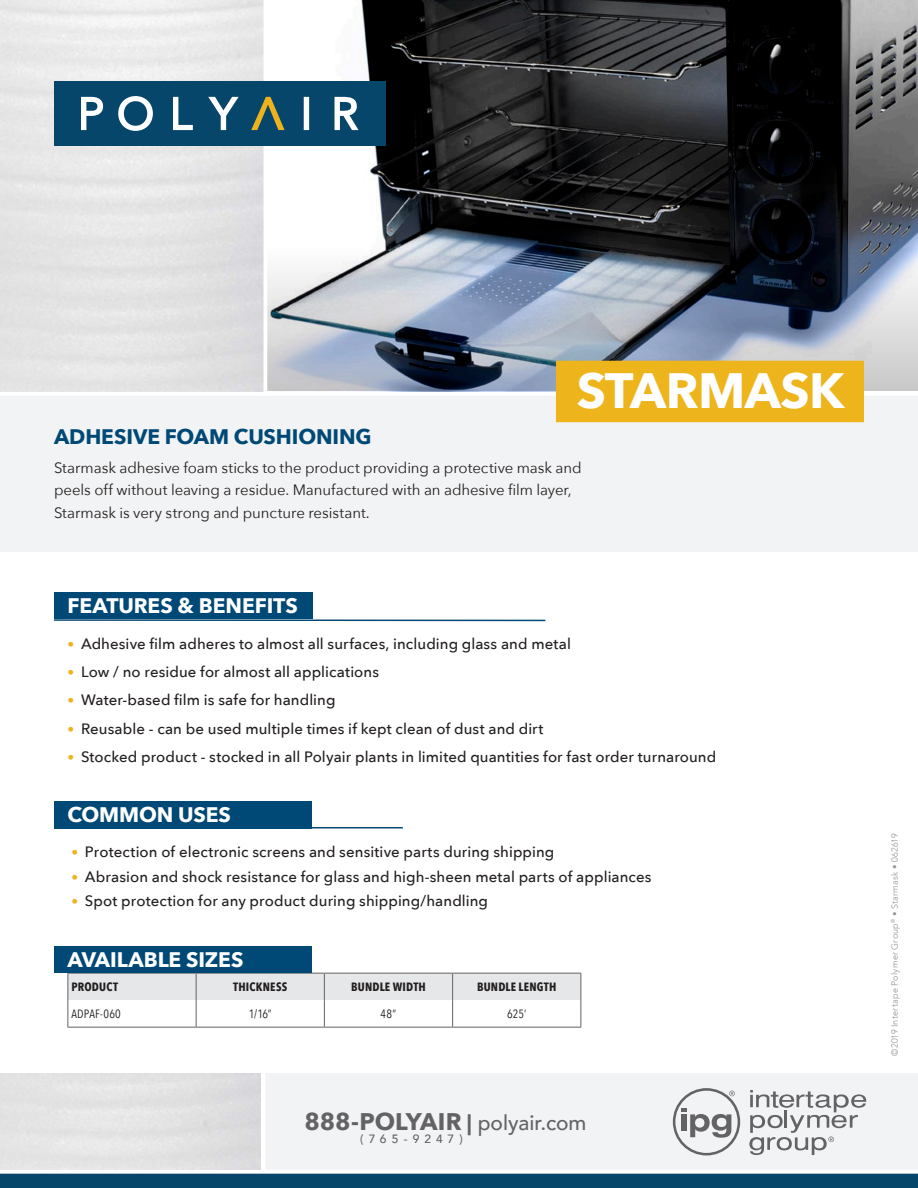
<style>
.page{position:relative;width:918px;height:1188px;background:#fff}
.page>*{position:absolute;margin:0;border:0;box-sizing:border-box;transform-origin:0 0}
.t1{font:700 49.5px "Avenir Next";letter-spacing:-.01em;color:#fff}
.t2{font:700 24px "Avenir Next";letter-spacing:-.005em;color:#636366}
.t3{font:700 21px "Avenir Next";letter-spacing:-.005em;color:#fff}
.t4{font:700 21px "Avenir Next";letter-spacing:-.005em;color:#004976}
.t5{font:500 15px "Avenir Next";letter-spacing:.005em;color:#231f20}
.t6{font:15px/22.5px "Avenir Next";letter-spacing:-.005em;color:#231f20}
.t7{font:700 12px "Avenir Next Condensed";letter-spacing:.015em;color:#231f20}
.t8{font:12px "Avenir Next Condensed";letter-spacing:.02em;color:#231f20}
.t9{font:500 12px "Avenir";letter-spacing:.41em;color:#636366}
.t10{font:300 9px "Avenir";letter-spacing:.03em;color:#939598}
.s1{font-size:13.5px;color:#edb41b}
.s2{font-size:21px}
.s3{font-family:"Avenir";font-weight:500;font-size:21px}
</style>
<div class="page">
<img style="left:361px;top:0;width:557px;height:392px">
<div style="left:0;top:394px;width:918px;height:158px;background:#f2f3f4"></div>
<svg style="left:267px;top:244px;width:651px;height:147px;background:#8b95a5"></svg>
<hr style="left:0;top:392px;width:918px;height:4px;background:#fff">
<div style="left:264px;top:1072px;width:654px;height:98px;background:#f2f3f4"></div>
<hr style="left:262px;top:1070px;width:3px;height:104px;background:#fff">
<div style="left:0;top:1174px;width:918px;height:14px;background:#05466a"></div>
<svg style="left:0;top:1173px;width:918px;height:1px"></svg>
<svg style="left:749px;top:1090px;width:117px;height:65px"></svg>
<svg style="left:673px;top:1088px;width:67px;height:67px"></svg>
<hr style="left:0;top:1069px;width:918px;height:4px;background:#fff">
<div style="left:54px;top:81px;width:332px;height:65px;background:#05466a"></div>
<svg style="left:81px;top:97px;width:22px;height:33px"></svg>
<svg style="left:118px;top:96px;width:35px;height:35px"></svg>
<svg style="left:173px;top:97px;width:20px;height:33px"></svg>
<svg style="left:208px;top:97px;width:31px;height:33px"></svg>
<svg style="left:304px;top:97px;width:5px;height:33px"></svg>
<svg style="left:335px;top:97px;width:24px;height:33px"></svg>
<svg style="left:251px;top:97px;width:34px;height:33px"></svg>
<hr style="left:54px;top:619px;width:491px;height:2px;background:#004976">
<div style="left:54px;top:592px;width:258px;height:27px;background:#004976"></div>
<div style="left:556px;top:361px;width:308px;height:61px;background:#edb41b"></div>
<hr style="left:54px;top:827px;width:349px;height:1px;background:#004976">
<svg style="left:68px;top:973px;width:513px;height:54px"></svg>
<hr style="left:68px;top:1027px;width:128px;height:1px;background:#636366">
<hr style="left:196px;top:1027px;width:128px;height:1px;background:#636366">
<hr style="left:324px;top:1027px;width:129px;height:1px;background:#636366">
<hr style="left:453px;top:1027px;width:128px;height:1px;background:#636366">
<div style="left:54px;top:946px;width:257px;height:27px;background:#004976"></div>
<div style="left:54px;top:801px;width:257px;height:27px;background:#004976"></div>
<p class="t1" style="left:577px;top:348px;width:269px">STARMASK</p>
<p class="t4" style="left:54px;top:418px;width:319px">ADHESIVE FOAM CUSHIONING</p>
<p class="t6" style="left:54px;top:456px;width:529px">Starmask adhesive foam sticks to the product providing a protective mask and peels off without leaving a residue. Manufactured with an adhesive film layer,<br>Starmask is very strong and puncture resistant.</p>
<p class="t3" style="left:68px;top:588px;width:232px">FEATURES &amp; BENEFITS</p>
<p class="t5" style="left:68px;top:631px;width:505px"><span class="s1">•</span> Adhesive film adheres to almost all surfaces, including glass and metal</p>
<p class="t5" style="left:68px;top:659px;width:313px"><span class="s1">•</span> Low / no residue for almost all applications</p>
<p class="t5" style="left:68px;top:687px;width:270px"><span class="s1">•</span> Water-based film is safe for handling</p>
<p class="t5" style="left:68px;top:716px;width:477px"><span class="s1">•</span> Reusable - can be used multiple times if kept clean of dust and dirt</p>
<p class="t5" style="left:68px;top:744px;width:650px"><span class="s1">•</span> Stocked product - stocked in all Polyair plants in limited quantities for fast order turnaround</p>
<p class="t3" style="left:68px;top:797px;width:165px">COMMON USES</p>
<p class="t5" style="left:71px;top:839px;width:484px"><span class="s1">•</span> Protection of electronic screens and sensitive parts during shipping</p>
<p class="t5" style="left:71px;top:864px;width:582px"><span class="s1">•</span> Abrasion and shock resistance for glass and high-sheen metal parts of appliances</p>
<p class="t5" style="left:71px;top:888px;width:418px"><span class="s1">•</span> Spot protection for any product during shipping/handling</p>
<p class="t3" style="left:68px;top:942px;width:177px">AVAILABLE SIZES</p>
<p class="t7" style="left:71px;top:980px;width:48px">PRODUCT</p>
<p class="t7" style="left:233px;top:980px;width:56px">THICKNESS</p>
<p class="t7" style="left:351px;top:980px;width:76px">BUNDLE WIDTH</p>
<p class="t7" style="left:477px;top:980px;width:81px">BUNDLE LENGTH</p>
<p class="t8" style="left:71px;top:1004px;width:51px">ADPAF-060</p>
<p class="t8" style="left:249px;top:1004px;width:24px">1/16”</p>
<p class="t8" style="left:381px;top:1004px;width:17px">48”</p>
<p class="t8" style="left:507px;top:1004px;width:21px">625’</p>
<p class="t2" style="left:304px;top:1101px;width:283px">888-POLYAIR <span class="s2">|</span> <span class="s3">polyair.com</span></p>
<p class="t9" style="left:360px;top:1128px;width:104px">(765-9247)</p>
<p class="t10" style="left:889px;top:1056px;width:224px;rotate:-90deg">©2019 Intertape Polymer Group<sup>®</sup> • Starmask • 062619</p>
</div>
